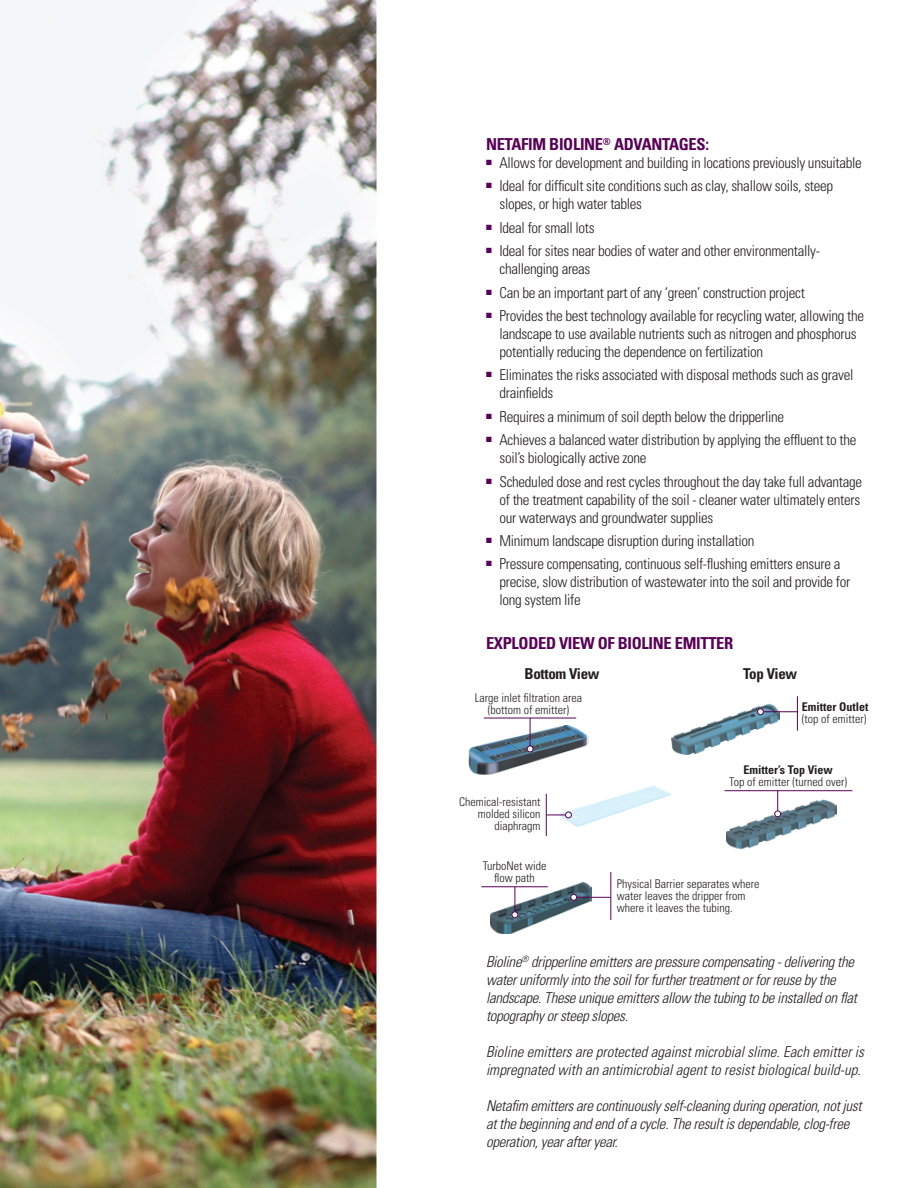
<style>
.page{position:relative;width:918px;height:1188px;background:#fff}
.page>*{position:absolute;margin:0;border:0;box-sizing:border-box;transform-origin:0 0}
.Text{font:700 condensed 16.5px "Univers";letter-spacing:-.02em;color:#590157}
.Text-2{font:300 condensed 15px/18px "Univers";letter-spacing:-.02em;color:#231f20}
.Text-3{font:italic 300 condensed 15px/18px "Univers";letter-spacing:-.02em;color:#231f20}
.Text-4{font:italic 300 condensed 15px/18px "Univers";color:#231f20}
.Text-5{font:700 condensed 15px "Univers";letter-spacing:-.02em;color:#231f20}
.Sub_Head{font:300 condensed 12px/12px "Univers";color:#231f20;text-align:center}
.Text-6{font:300 condensed 12px/12px "Univers";color:#231f20}
.Sub_Head-2{font:700 condensed 12px "Univers";color:#231f20}
</style>
<div class="page">
<img style="left:0;top:0;width:377px;height:1188px">
<img style="left:468px;top:725px;width:120px;height:50px">
<hr style="left:530px;top:718px;width:1px;height:31px;background:#590157">
<svg style="left:527px;top:746px;width:6px;height:6px"></svg>
<hr style="left:484px;top:718px;width:92px;height:1px;background:#590157">
<img style="left:726px;top:799px;width:110px;height:51px">
<img style="left:672px;top:703px;width:107px;height:52px">
<svg style="left:775px;top:791px;width:6px;height:26px"></svg>
<div style="left:774px;top:810px;width:7px;height:7px;border:1px solid #590157;border-radius:50%"></div>
<hr style="left:725px;top:790px;width:127px;height:1px;background:#590157">
<img style="left:563px;top:785px;width:107px;height:41px">
<svg style="left:547px;top:812px;width:24px;height:6px"></svg>
<div style="left:565px;top:812px;width:7px;height:6px;border:1px solid #590157;border-radius:50%"></div>
<hr style="left:546px;top:794px;width:1px;height:42px;background:#590157">
<img style="left:490px;top:883px;width:102px;height:50px">
<svg style="left:512px;top:887px;width:6px;height:31px"></svg>
<div style="left:512px;top:911px;width:6px;height:7px;border:1px solid #590157;border-radius:50%"></div>
<hr style="left:481px;top:886px;width:67px;height:1px;background:#590157">
<hr style="left:760px;top:711px;width:37px;height:1px;background:#590157">
<svg style="left:757px;top:709px;width:6px;height:6px"></svg>
<div style="left:757px;top:708px;width:7px;height:7px;border:1px solid #590157;border-radius:50%"></div>
<hr style="left:797px;top:696px;width:1px;height:35px;background:#590157">
<hr style="left:574px;top:897px;width:37px;height:1px;background:#590157">
<svg style="left:571px;top:894px;width:6px;height:6px"></svg>
<div style="left:570px;top:894px;width:7px;height:7px;border:1px solid #590157;border-radius:50%"></div>
<hr style="left:610px;top:872px;width:1px;height:48px;background:#590157">
<p class="Text" style="left:486px;top:134px;width:225px">NETAFIM BIOLINE<sup>®</sup> ADVANTAGES:</p>
<p class="Text-2" style="left:486px;top:154px;width:377px"><sup>■</sup> Allows for development and building in locations previously unsuitable</p>
<p class="Text-2" style="left:500px;top:177px;width:335px;text-indent:-14px"><sup>■</sup> Ideal for difficult site conditions such as clay, shallow soils, steep slopes, or high water tables</p>
<p class="Text-2" style="left:486px;top:219px;width:110px"><sup>■</sup> Ideal for small lots</p>
<p class="Text-2" style="left:500px;top:242px;width:322px;text-indent:-14px"><sup>■</sup> Ideal for sites near bodies of water and other environmentally&shy;challenging areas</p>
<p class="Text-2" style="left:486px;top:283px;width:320px"><sup>■</sup> Can be an important part of any ‘green’ construction project</p>
<p class="Text-2" style="left:500px;top:307px;width:366px;text-indent:-14px"><sup>■</sup> Provides the best technology available for recycling water, allowing the landscape to use available nutrients such as nitrogen and phosphorus potentially reducing the dependence on fertilization</p>
<p class="Text-2" style="left:500px;top:366px;width:355px;text-indent:-14px"><sup>■</sup> Eliminates the risks associated with disposal methods such as gravel drainfields</p>
<p class="Text-2" style="left:486px;top:408px;width:300px"><sup>■</sup> Requires a minimum of soil depth below the dripperline</p>
<p class="Text-2" style="left:500px;top:431px;width:358px;text-indent:-14px"><sup>■</sup> Achieves a balanced water distribution by applying the effluent to the soil’s biologically active zone</p>
<p class="Text-2" style="left:500px;top:472px;width:364px;text-indent:-14px"><sup>■</sup> Scheduled dose and rest cycles throughout the day take full advantage of the treatment capability of the soil - cleaner water ultimately enters our waterways and groundwater supplies</p>
<p class="Text-2" style="left:486px;top:532px;width:270px"><sup>■</sup> Minimum landscape disruption during installation</p>
<p class="Text-2" style="left:500px;top:555px;width:352px;text-indent:-14px"><sup>■</sup> Pressure compensating, continuous self-flushing emitters ensure a precise, slow distribution of wastewater into the soil and provide for long system life</p>
<p class="Text" style="left:486px;top:633px;width:249px">EXPLODED VIEW OF BIOLINE EMITTER</p>
<p class="Text-5" style="left:525px;top:664px;width:77px">Bottom View</p>
<p class="Text-5" style="left:743px;top:664px;width:56px">Top View</p>
<p class="Sub_Head" style="left:475px;top:692px;width:109px">Large inlet filtration area (bottom of emitter)</p>
<p class="Sub_Head" style="left:459px;top:795px;width:83px;text-align:right">Chemical-resistant molded silicon diaphragm</p>
<p class="Sub_Head" style="left:483px;top:860px;width:65px">TurboNet wide</p>
<p class="Sub_Head" style="left:494px;top:872px;width:42px">flow path</p>
<p class="Sub_Head-2" style="left:802px;top:700px;width:68px">Emitter Outlet</p>
<p class="Sub_Head" style="left:802px;top:713px;width:66px">(top of emitter)</p>
<p class="Sub_Head-2" style="left:743px;top:763px;width:91px">Emitter’s Top View</p>
<p class="Sub_Head" style="left:729px;top:776px;width:119px">Top of emitter (turned over)</p>
<p class="Text-6" style="left:617px;top:877px;width:144px">Physical Barrier separates where water leaves the dripper from where it leaves the tubing.</p>
<p class="Text-3" style="left:486px;top:953px;width:372px">Bioline<sup>®</sup> dripperline emitters are pressure compensating - delivering the water uniformly into the soil for further treatment or for reuse by the landscape. These unique emitters allow the tubing to be installed on flat topography or steep slopes.</p>
<p class="Text-4" style="left:486px;top:1043px;width:380px">Bioline emitters are protected against microbial slime. Each emitter is impregnated with an antimicrobial agent to resist biological build-up.</p>
<p class="Text-3" style="left:486px;top:1097px;width:377px">Netafim emitters are continuously self-cleaning during operation, not just at the beginning and end of a cycle. The result is dependable, clog-free operation, year after year.</p>
</div>
